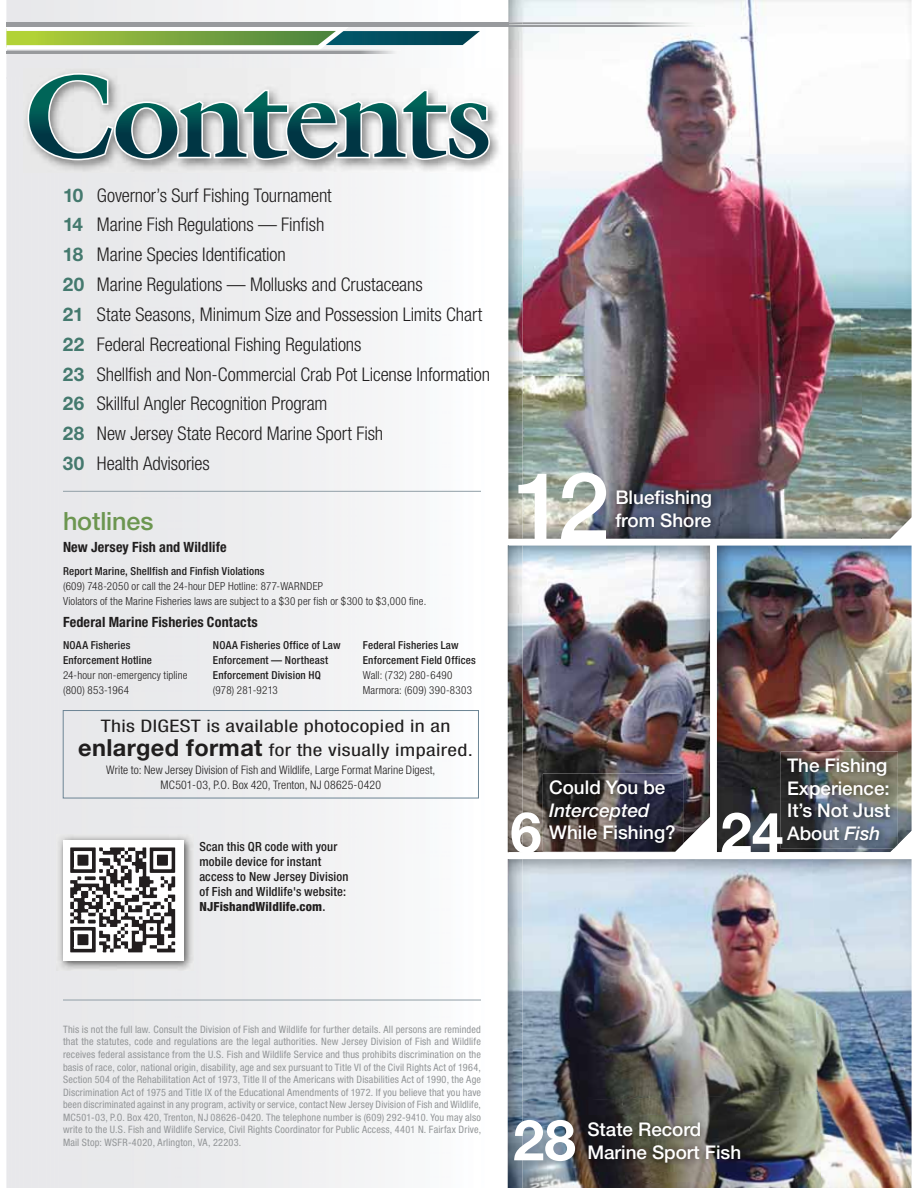
<style>
.page{position:relative;width:918px;height:1188px;background:#fff}
.page>*{position:absolute;margin:0;border:0;box-sizing:border-box;transform-origin:0 0}
.t1{font:500 94.35px "Helvetica Neue LT Std";color:#fff}
.t2{font:700 56.55px "Helvetica Neue LT Std";color:#fff}
.t3{font:500 25.2px "Helvetica Neue LT Std";letter-spacing:-.005em;color:#6c9650}
.t4{font:300 condensed 18.9px/29.8px "Helvetica Neue LT Std";letter-spacing:-.005em;color:#201e1e}
.t5{font:500 18.9px/22.6px "Helvetica Neue LT Std";color:#fff}
.t6{font:italic 500 18.9px "Helvetica Neue LT Std";color:#fff}
.t7{font:condensed 17.25px/23.5px "Helvetica Neue LT Std";letter-spacing:.015em;color:#201e1e;text-align:center;scale:1.25 1}
.t8{font:700 condensed 14.1px "Helvetica Neue LT Std";letter-spacing:.01em;color:#201e1e}
.t9{font:500 condensed 12.6px/14.9px "Helvetica Neue LT Std";letter-spacing:.015em;color:#201e1e}
.t10{font:300 condensed 11.85px/14.1px "Helvetica Neue LT Std";letter-spacing:.005em;color:#201e1e;text-align:center}
.t11{font:300 condensed 10.95px/15px "Helvetica Neue LT Std";letter-spacing:.015em;color:#201e1e}
.t12{font:500 condensed 10.95px/15px "Helvetica Neue LT Std";letter-spacing:.02em;color:#201e1e}
.t13{font:condensed 10.2px/12.6px "Helvetica Neue LT Std";letter-spacing:.02em;color:#939698;text-align:justify}
.s1{font-weight:700;font-stretch:normal;color:#44796e}
.s2{font-weight:700;font-stretch:normal;font-size:23.55px}
.s3{font-weight:800}
.s4{font-style:italic}
</style>
<div class="page">
<div style="left:6px;top:77px;width:55px;height:1111px;background:#e8e8eb"></div>
<img style="left:522px;top:859px;width:290px;height:235px">
<img style="left:812px;top:859px;width:100px;height:329px">
<img style="left:522px;top:1094px;width:299px;height:94px">
<img style="left:508px;top:859px;width:14px;height:329px">
<hr style="left:63px;top:491px;width:418px;height:1px;background:#909ea6">
<img style="left:508px;top:0;width:404px;height:539px">
<img style="left:609px;top:483px;width:111px;height:52px">
<div style="left:63px;top:710px;width:416px;height:88px;border:1px solid #6c8494"></div>
<img style="left:24px;top:68px;width:477px;height:104px">
<svg style="left:26px;top:71px;width:466px;height:91px"></svg>
<svg style="left:6px;top:26px;width:474px;height:24px"></svg>
<hr style="left:7px;top:50px;width:313px;height:1px;background:#c7c8ca">
<img style="left:7px;top:22px;width:698px;height:2px">
<img style="left:7px;top:26px;width:501px;height:1px">
<img style="left:523px;top:26px;width:182px;height:1px">
<img style="left:508px;top:22px;width:15px;height:831px">
<hr style="left:63px;top:1000px;width:418px;height:1px;background:#909ea6">
<img style="left:57px;top:834px;width:137px;height:137px">
<svg style="left:63px;top:840px;width:121px;height:121px"></svg>
<img style="left:717px;top:545px;width:195px;height:307px">
<img style="left:781px;top:751px;width:117px;height:98px">
<img style="left:582px;top:1116px;width:167px;height:55px">
<img style="left:508px;top:545px;width:202px;height:307px">
<img style="left:543px;top:774px;width:140px;height:78px">
<p class="t4" style="left:63px;top:182px;width:429px"><span class="s1">10</span> Governor’s Surf Fishing Tournament<br><span class="s1">14</span> Marine Fish Regulations — Finfish<br><span class="s1">18</span> Marine Species Identification<br><span class="s1">20</span> Marine Regulations — Mollusks and Crustaceans<br><span class="s1">21</span> State Seasons, Minimum Size and Possession Limits Chart <span class="s1">22</span> Federal Recreational Fishing Regulations<br><span class="s1">23</span> Shellfish and Non-Commercial Crab Pot License Information <span class="s1">26</span> Skillful Angler Recognition Program<br><span class="s1">28</span> New Jersey State Record Marine Sport Fish<br><span class="s1">30</span> Health Advisories</p>
<h3 class="t3" style="left:63px;top:512px;width:92px">hotlines</h3>
<h3 class="t8" style="left:63px;top:542px;width:165px">New Jersey Fish and Wildlife</h3>
<p class="t12" style="left:63px;top:564px;width:203px">Report Marine, Shellfish and Finfish Violations</p>
<p class="t11" style="left:63px;top:579px;width:365px">(609) 748-2050 or call the 24-hour DEP Hotline: 877-WARNDEP<br>Violators of the Marine Fisheries laws are subject to a $30 per fish or $300 to $3,000 fine.</p>
<h3 class="t8" style="left:63px;top:617px;width:196px">Federal Marine Fisheries Contacts</h3>
<p class="t12" style="left:63px;top:639px;width:90px">NOAA Fisheries<br>Enforcement Hotline</p>
<p class="t11" style="left:63px;top:669px;width:126px">24-hour non-emergency tipline (800) 853-1964</p>
<p class="t12" style="left:213px;top:639px;width:129px">NOAA Fisheries Office of Law<br>Enforcement — Northeast<br>Enforcement Division HQ</p>
<p class="t11" style="left:213px;top:684px;width:66px">(978) 281-9213</p>
<p class="t12" style="left:363px;top:639px;width:115px">Federal Fisheries Law<br>Enforcement Field Offices</p>
<p class="t11" style="left:363px;top:669px;width:111px">Wall: (732) 280-6490<br>Marmora: (609) 390-8303</p>
<h3 class="t7" style="left:78px;top:716px;width:317px">This DIGEST is available photocopied in an <span class="s2">enlarged format</span> for the visually impaired.</h3>
<p class="t10" style="left:106px;top:764px;width:331px">Write to: New Jersey Division of Fish and Wildlife, Large Format Marine Digest,<br>MC501-03, P.O. Box 420, Trenton, NJ 08625-0420</p>
<p class="t9" style="left:199px;top:840px;width:151px">Scan this QR code with your mobile device for instant access to New Jersey Division of Fish and Wildlife's website:<br><span class="s3">NJFishandWildlife.com</span>.</p>
<h1 class="t1" style="left:513px;top:472px;width:98px">12</h1>
<h3 class="t5" style="left:615px;top:487px;width:98px">Bluefishing</h3>
<h3 class="t5" style="left:615px;top:510px;width:97px">from Shore</h3>
<h2 class="t2" style="left:510px;top:812px;width:33px">6</h2>
<h3 class="t5" style="left:549px;top:778px;width:118px">Could You be</h3>
<h3 class="t6" style="left:549px;top:799px;width:102px">Intercepted</h3>
<h3 class="t5" style="left:549px;top:823px;width:128px">While Fishing?</h3>
<h3 class="t5" style="left:787px;top:756px;width:105px">The Fishing<br>Experience:<br>It’s Not Just</h3>
<h2 class="t2" style="left:720px;top:812px;width:64px">24</h2>
<h3 class="t5" style="left:787px;top:823px;width:95px">About <span class="s4">Fish</span></h3>
<p class="t13" style="left:63px;top:1024px;width:420px">This is not the full law. Consult the Division of Fish and Wildlife for further details. All persons are reminded that the statutes, code and regulations are the legal authorities. New Jersey Division of Fish and Wildlife receives federal assistance from the U.S. Fish and Wildlife Service and thus prohibits discrimination on the basis of race, color, national origin, disability, age and sex pursuant to Title VI of the Civil Rights Act of 1964, Section 504 of the Rehabilitation Act of 1973, Title II of the Americans with Disabilities Act of 1990, the Age Discrimination Act of 1975 and Title IX of the Educational Amendments of 1972. If you believe that you have been discriminated against in any program, activity or service, contact New Jersey Division of Fish and Wildlife, MC501-03, P.O. Box 420, Trenton, NJ 08626-0420. The telephone number is (609) 292-9410. You may also write to the U.S. Fish and Wildlife Service, Civil Rights Coordinator for Public Access, 4401 N. Fairfax Drive, Mail Stop: WSFR-4020, Arlington, VA, 22203.</p>
<h2 class="t2" style="left:513px;top:1120px;width:64px">28</h2>
<h3 class="t5" style="left:587px;top:1120px;width:155px">State Record<br>Marine Sport Fish</h3>
</div>
